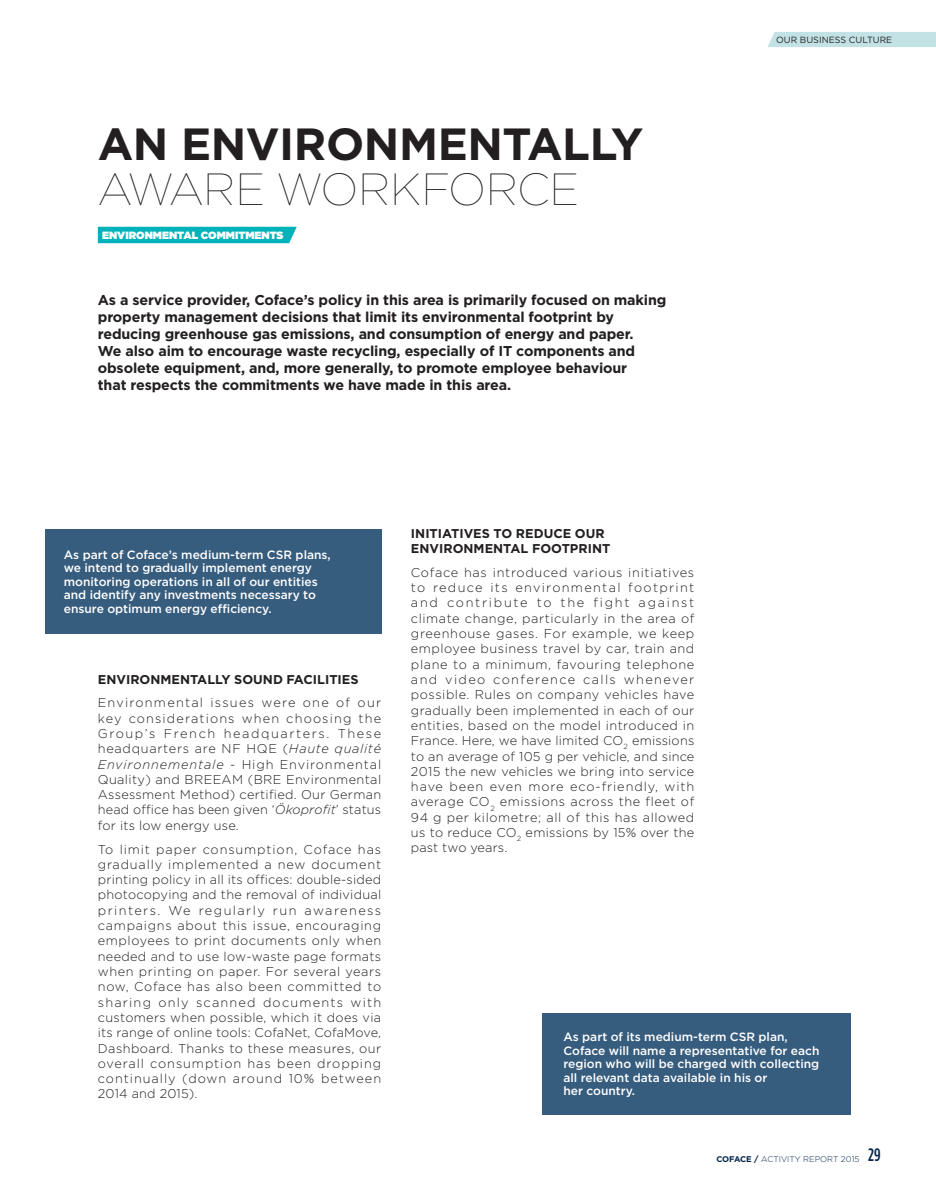
<style>
.page{position:relative;width:936px;height:1191px;background:#fff}
.page>*{position:absolute;margin:0;border:0;box-sizing:border-box;transform-origin:0 0}
.t1{font:700 45px "Gotham";letter-spacing:-.01em;color:#231f20}
.t2{font:100 45px "Gotham";letter-spacing:-.01em;color:#231f20}
.t3{font:700 14.25px/17.1px "Gotham";letter-spacing:-.01em;color:#231f20}
.t4{font:300 12.75px/15.3px "Gotham";letter-spacing:.02em;color:#231f20;text-align:justify}
.t5{font:700 12.75px/15px "Gotham";color:#231f20}
.t6{font:500 12px/13.5px "Gotham";color:#fff}
.t7{font:10.5px "Gotham Ultra";color:#fff}
.t8{font:9px "Gotham";color:#231f20}
.t9{font:300 8.25px "Gotham";color:#02264b}
.s1{font-style:italic}
.s2{font-weight:700}
.s3{font-family:"Gotham Condensed";font-weight:500;font-size:18px}
</style>
<div class="page">
<div style="left:542px;top:1013px;width:308px;height:101px;background:#365c7e"></div>
<div style="left:45px;top:529px;width:336px;height:105px;background:#365c7e"></div>
<div style="left:98px;top:227px;width:199px;height:16px;background:#00b2b9"></div>
<div style="left:767px;top:32px;width:168px;height:15px;background:#c3e2e5"></div>
<h1 class="t1" style="left:98px;top:128px;width:547px">AN ENVIRONMENTALLY</h1>
<h1 class="t2" style="left:98px;top:173px;width:483px">AWARE WORKFORCE</h1>
<p class="t7" style="left:102px;top:231px;width:183px">ENVIRONMENTAL COMMITMENTS</p>
<p class="t3" style="left:98px;top:292px;width:570px">As a service provider, Coface’s policy in this area is primarily focused on making property management decisions that limit its environmental footprint by reducing greenhouse gas emissions, and consumption of energy and paper.<br>We also aim to encourage waste recycling, especially of IT components and obsolete equipment, and, more generally, to promote employee behaviour<br>that respects the commitments we have made in this area.</p>
<p class="t8" style="left:776px;top:36px;width:118px">OUR BUSINESS CULTURE</p>
<p class="t6" style="left:64px;top:548px;width:268px">As part of Coface’s medium-term CSR plans, we intend to gradually implement energy monitoring operations in all of our entities and identify any investments necessary to ensure optimum energy efficiency.</p>
<p class="t5" style="left:98px;top:672px;width:262px">ENVIRONMENTALLY SOUND FACILITIES</p>
<p class="t4" style="left:98px;top:696px;width:285px">Environmental issues were one of our key considerations when choosing the Group’s French headquarters. These headquarters are NF HQE (<span class="s1">Haute qualité Environnementale</span> - High Environmental Quality) and BREEAM (BRE Environmental Assessment Method) certified. Our German head office has been given ‘<span class="s1">Ökoprofit</span>’ status for its low energy use.</p>
<p class="t4" style="left:98px;top:842px;width:285px">To limit paper consumption, Coface has gradually implemented a new document printing policy in all its offices: double-sided photocopying and the removal of individual printers. We regularly run awareness campaigns about this issue, encouraging employees to print documents only when needed and to use low-waste page formats when printing on paper. For several years now, Coface has also been committed to sharing only scanned documents with customers when possible, which it does via its range of online tools: CofaNet, CofaMove, Dashboard. Thanks to these measures, our overall consumption has been dropping continually (down around 10% between 2014 and 2015).</p>
<p class="t5" style="left:411px;top:526px;width:201px">INITIATIVES TO REDUCE OUR<br>ENVIRONMENTAL FOOTPRINT</p>
<p class="t4" style="left:411px;top:566px;width:285px">Coface has introduced various initiatives to reduce its environmental footprint and contribute to the fight against climate change, particularly in the area of greenhouse gases. For example, we keep employee business travel by car, train and plane to a minimum, favouring telephone and video conference calls whenever possible. Rules on company vehicles have gradually been implemented in each of our entities, based on the model introduced in France. Here, we have limited CO<sub>2</sub> emissions to an average of 105 g per vehicle, and since 2015 the new vehicles we bring into service have been even more eco-friendly, with average CO<sub>2</sub> emissions across the fleet of 94 g per kilometre; all of this has allowed us to reduce CO<sub>2</sub> emissions by 15% over the past two years.</p>
<p class="t6" style="left:563px;top:1030px;width:258px">As part of its medium-term CSR plan, Coface will name a representative for each region who will be charged with collecting all relevant data available in his or<br>her country.</p>
<p class="t9" style="left:716px;top:1156px;width:166px"><span class="s2">COFACE /</span> ACTIVITY REPORT 2015 <span class="s3">29</span></p>
</div>
